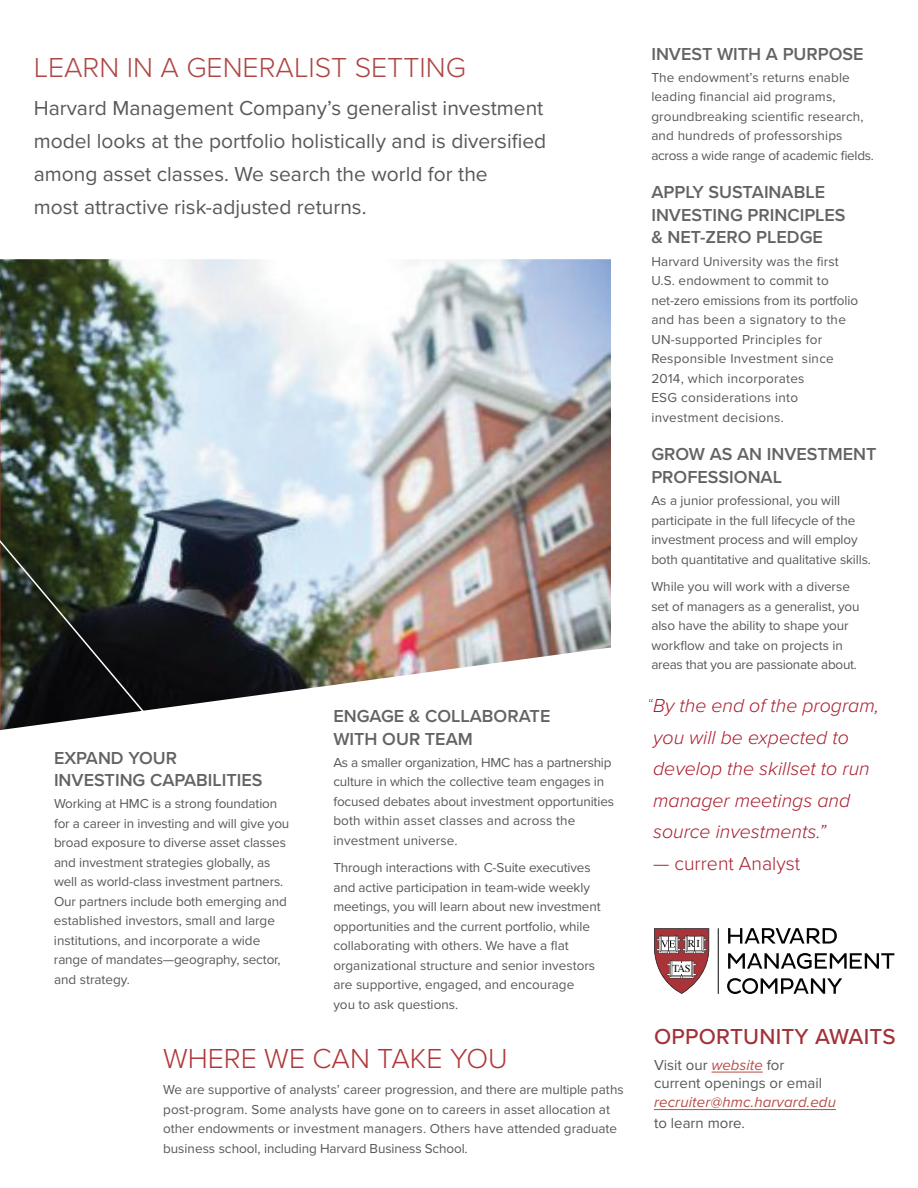
<style>
.page{position:relative;width:918px;height:1188px;background:#fff}
.page>*{position:absolute;margin:0;border:0;box-sizing:border-box;transform-origin:0 0}
.t1{font:300 28.5px "Proxima Nova";color:#ae4745}
.t2{font:300 28.5px "Proxima Nova";color:#b03739}
.t3{font:500 22.5px "Proxima Nova";letter-spacing:.01em;color:#a23138}
.t4{font:21px/33px "Proxima Nova";color:#57585a}
.t5{font:italic 300 19.5px/31.5px "Proxima Nova";color:#aa1d2d}
.t6{font:300 19.5px "Proxima Nova";color:#aa1d2d}
.t7{font:600 18px/22.5px "Proxima Nova";color:#636366}
.t8{font:15px/18.8px "Proxima Nova";color:#57585a}
.t9{font:italic 15px "Proxima Nova";letter-spacing:.01em;color:#b74d48}
.t10{font:13.5px/19.5px "Proxima Nova";letter-spacing:-.01em;color:#57585a}
.t11{font:13.5px/19.5px "Proxima Nova";letter-spacing:.02em;color:#57585a}
.t12{font:13.5px/19.5px "Proxima Nova";letter-spacing:.01em;color:#57585a}
.t13{font:10.5px "Times";color:#040503}
.s1{font-weight:100}
.s2{font-style:italic;color:#b74d48}
</style>
<div class="page">
<img style="left:0;top:259px;width:611px;height:347px">
<svg style="left:0;top:606px;width:895px;height:505px"></svg>
<svg style="left:728px;top:928px;width:109px;height:16px"></svg>
<svg style="left:728px;top:953px;width:166px;height:16px"></svg>
<svg style="left:727px;top:978px;width:115px;height:16px"></svg>
<hr style="left:718px;top:928px;width:1px;height:66px;background:#040503">
<svg style="left:654px;top:928px;width:55px;height:66px"></svg>
<hr style="left:712px;top:1072px;width:51px;height:1px;background:#b74d48">
<hr style="left:654px;top:1109px;width:182px;height:1px;background:#b74d48">
<h1 class="t1" style="left:34px;top:46px;width:434px">LEARN IN A GENERALIST SETTING</h1>
<h3 class="t4" style="left:34px;top:90px;width:514px">Harvard Management Company’s generalist investment model looks at the portfolio holistically and is diversified among asset classes. We search the world for the<br>most attractive risk-adjusted returns.</h3>
<h3 class="t7" style="left:54px;top:746px;width:210px">EXPAND YOUR<br>INVESTING CAPABILITIES</h3>
<p class="t10" style="left:54px;top:794px;width:237px">Working at HMC is a strong foundation for a career in investing and will give you broad exposure to diverse asset classes and investment strategies globally, as well as world-class investment partners.<br>Our partners include both emerging and established investors, small and large institutions, and incorporate a wide range of mandates—geography, sector, and strategy.</p>
<h3 class="t7" style="left:333px;top:704px;width:219px">ENGAGE &amp; COLLABORATE<br>WITH OUR TEAM</h3>
<p class="t10" style="left:333px;top:752px;width:282px">As a smaller organization, HMC has a partnership culture in which the collective team engages in focused debates about investment opportunities both within asset classes and across the investment universe.</p>
<p class="t10" style="left:333px;top:858px;width:269px">Through interactions with C-Suite executives and active participation in team-wide weekly meetings, you will learn about new investment opportunities and the current portfolio, while collaborating with others. We have a flat organizational structure and senior investors are supportive, engaged, and encourage<br>you to ask questions.</p>
<h1 class="t2" style="left:163px;top:1037px;width:346px">WHERE WE CAN TAKE YOU</h1>
<p class="t10" style="left:163px;top:1080px;width:462px">We are supportive of analysts’ career progression, and there are multiple paths post-program. Some analysts have gone on to careers in asset allocation at other endowments or investment managers. Others have attended graduate business school, including Harvard Business School.</p>
<h3 class="t7" style="left:651px;top:42px;width:214px">INVEST WITH A PURPOSE</h3>
<p class="t12" style="left:651px;top:67px;width:224px">The endowment’s returns enable leading financial aid programs, groundbreaking scientific research, and hundreds of professorships across a wide range of academic fields.</p>
<h3 class="t7" style="left:651px;top:181px;width:196px">APPLY SUSTAINABLE<br>INVESTING PRINCIPLES &amp; NET-ZERO PLEDGE</h3>
<p class="t11" style="left:651px;top:251px;width:208px">Harvard University was the first<br>U.S. endowment to commit to net-zero emissions from its portfolio and has been a signatory to the<br>UN-supported Principles for<br>Responsible Investment since<br>2014, which incorporates<br>ESG considerations into investment decisions.</p>
<h3 class="t7" style="left:651px;top:443px;width:227px">GROW AS AN INVESTMENT<br>PROFESSIONAL</h3>
<p class="t10" style="left:651px;top:490px;width:221px">As a junior professional, you will participate in the full lifecycle of the investment process and will employ both quantitative and qualitative skills.</p>
<p class="t10" style="left:651px;top:576px;width:210px">While you will work with a diverse set of managers as a generalist, you also have the ability to shape your workflow and take on projects in areas that you are passionate about.</p>
<h3 class="t5" style="left:653px;top:689px;width:227px;text-indent:-6px"><span class="s1">“</span>By the end of the program, you will be expected to develop the skillset to run manager meetings and source investments.”</h3>
<h3 class="t6" style="left:653px;top:849px;width:148px">— current Analyst</h3>
<p class="t13" style="left:688px;top:934px;width:14px">RI</p>
<p class="t13" style="left:673px;top:959px;width:20px">TAS</p>
<h2 class="t3" style="left:654px;top:1020px;width:243px">OPPORTUNITY AWAITS</h2>
<p class="t8" style="left:654px;top:1055px;width:170px">Visit our <span class="s2">website</span> for current openings or email</p>
<p class="t9" style="left:654px;top:1091px;width:184px">recruiter@hmc.harvard.edu</p>
<p class="t8" style="left:654px;top:1113px;width:93px">to learn more.</p>
</div>
